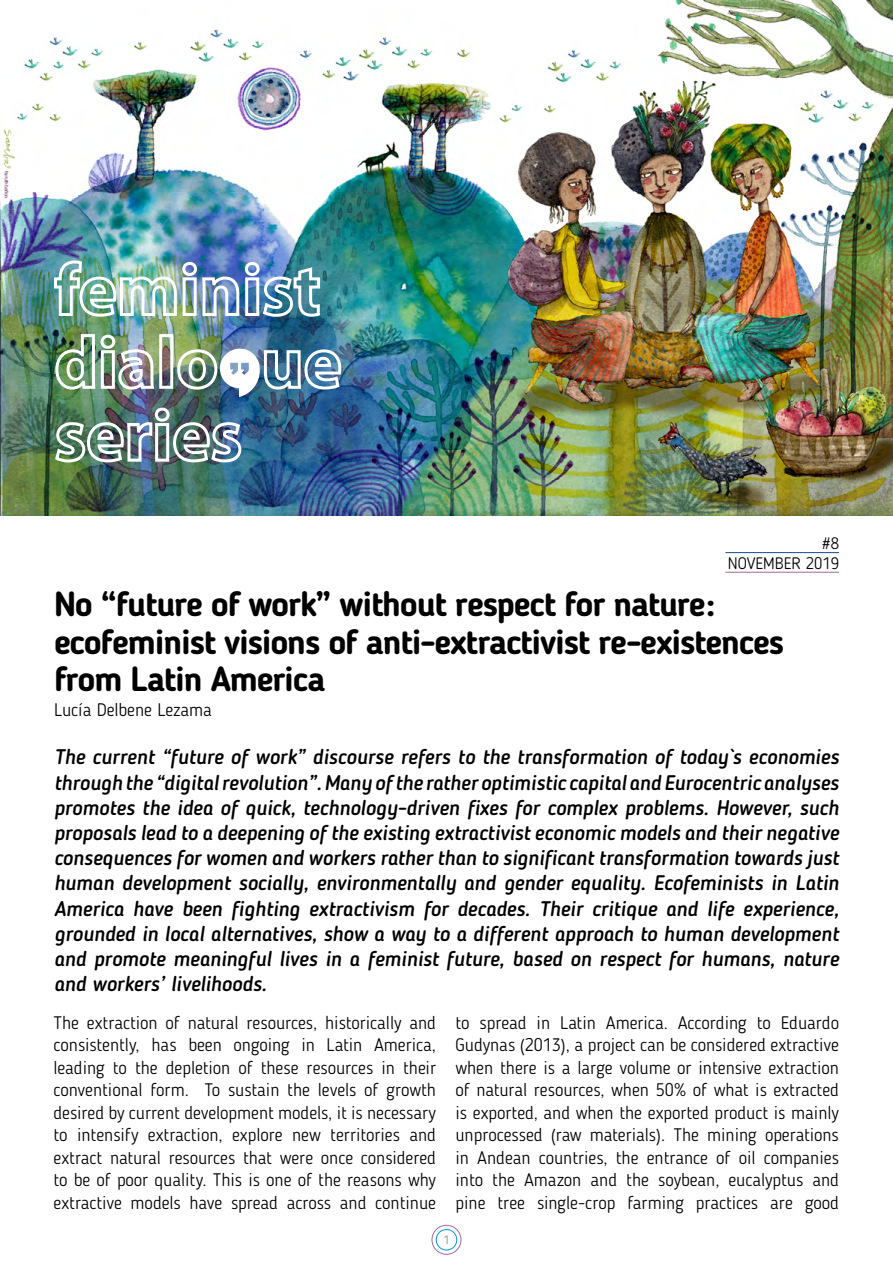
<style>
.page{position:relative;width:893px;height:1263px;background:#fff}
.page>*{position:absolute;margin:0;border:0;box-sizing:border-box;transform-origin:0 0}
.t1{font:700 34.5px/37.5px "Blogger Sans";letter-spacing:-.035em;color:#000}
.t2{font:italic 500 21px/25.2px "Blogger Sans";letter-spacing:-.005em;color:#000;text-align:justify}
.t3{font:300 18px/22.5px "Blogger Sans";color:#000;text-align:justify}
.t4{font:300 16.5px/19.8px "Blogger Sans";color:#000;text-align:right}
.t5{font:300 12px "Blogger Sans";color:#808285}
</style>
<div class="page">
<div style="left:432px;top:1225px;width:29px;height:30px;border:1px solid #a169a3;border-radius:50%"></div>
<div style="left:436px;top:1229px;width:21px;height:21px;border:1px solid #0099de;border-radius:50%"></div>
<img style="left:0;top:0;width:893px;height:515px">
<hr style="left:725px;top:552px;width:114px;height:1px;background:#164a91">
<hr style="left:725px;top:572px;width:114px;height:1px;background:#a069a2">
<img style="left:53px;top:259px;width:290px;height:205px">
<svg style="left:220px;top:349px;width:40px;height:48px"></svg>
<p class="t4" style="left:728px;top:533px;width:113px">#8<br>NOVEMBER 2019</p>
<h1 class="t1" style="left:54px;top:585px;width:732px">No “future of work” without respect for nature: ecofeminist visions of anti-extractivist re-existences from Latin America</h1>
<p class="t3" style="left:54px;top:699px;width:159px">Lucía Delbene Lezama</p>
<p class="t2" style="left:54px;top:744px;width:786px">The current “future of work” discourse refers to the transformation of today`s economies through the “digital revolution”. Many of the rather optimistic capital and Eurocentric analyses promotes the idea of quick, technology-driven fixes for complex problems. However, such proposals lead to a deepening of the existing extractivist economic models and their negative consequences for women and workers rather than to significant transformation towards just human development socially, environmentally and gender equality. Ecofeminists in Latin America have been fighting extractivism for decades. Their critique and life experience, grounded in local alternatives, show a way to a different approach to human development and promote meaningful lives in a feminist future, based on respect for humans, nature and workers’ livelihoods.</p>
<p class="t3" style="left:53px;top:1011px;width:384px">The extraction of natural resources, historically and consistently, has been ongoing in Latin America, leading to the depletion of these resources in their conventional form. To sustain the levels of growth desired by current development models, it is necessary to intensify extraction, explore new territories and extract natural resources that were once considered to be of poor quality. This is one of the reasons why extractive models have spread across and continue</p>
<p class="t3" style="left:455px;top:1011px;width:385px">to spread in Latin America. According to Eduardo Gudynas (2013), a project can be considered extractive when there is a large volume or intensive extraction of natural resources, when 50% of what is extracted is exported, and when the exported product is mainly unprocessed (raw materials). The mining operations in Andean countries, the entrance of oil companies into the Amazon and the soybean, eucalyptus and pine tree single-crop farming practices are good</p>
<p class="t5" style="left:443px;top:1232px;width:7px">1</p>
</div>
